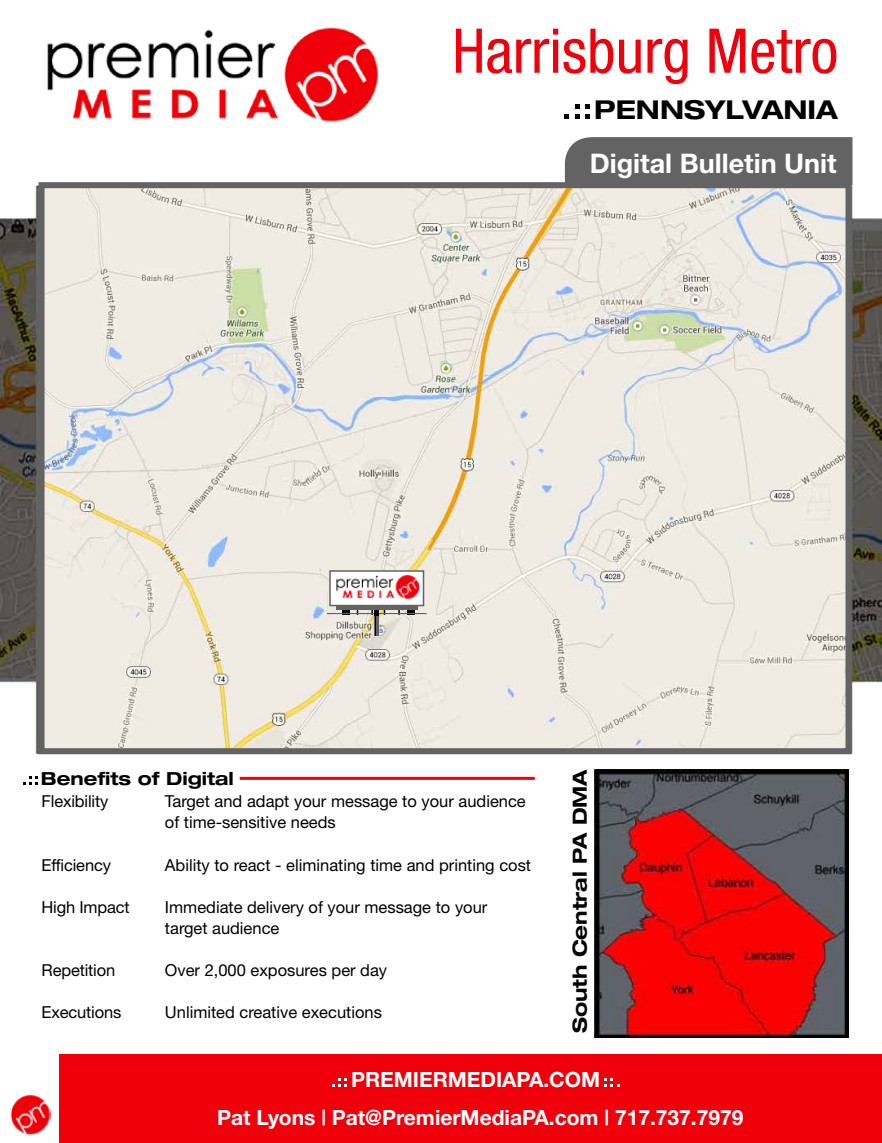
<style>
.page{position:relative;width:882px;height:1143px;background:#fff}
.page>*{position:absolute;margin:0;border:0;box-sizing:border-box;transform-origin:0 0}
.t1{font:condensed 61.65px "Helvetica Neue LT Std";color:#f0000b}
.t2{font:700 27px "Helvetica Neue";color:#fff}
.t3{font:700 expanded 25.95px "Helvetica Neue";color:#000}
.t4{font:700 21px "Helvetica Neue";color:#fff}
.t5{font:700 expanded 19.5px "Helvetica Neue";color:#000}
.t6{font:700 expanded 18px "Helvetica Neue";color:#000}
.t7{font:16.5px/21px "Helvetica Neue";color:#000}
</style>
<div class="page">
<img style="left:0;top:104px;width:882px;height:1017px">
<img style="left:594px;top:769px;width:255px;height:268px">
<img style="left:38px;top:27px;width:342px;height:98px">
<svg style="left:565px;top:115px;width:4px;height:4px"></svg>
<svg style="left:585px;top:115px;width:5px;height:4px"></svg>
<svg style="left:575px;top:115px;width:4px;height:4px"></svg>
<svg style="left:585px;top:105px;width:5px;height:4px"></svg>
<svg style="left:575px;top:105px;width:4px;height:4px"></svg>
<img style="left:9px;top:1093px;width:41px;height:42px">
<div style="left:59px;top:1054px;width:823px;height:88px;background:#ef000a"></div>
<svg style="left:23px;top:775px;width:15px;height:9px"></svg>
<hr style="left:240px;top:776px;width:295px;height:3px;background:#ef000a">
<div style="left:565px;top:137px;width:287px;height:45px;background:#636363"></div>
<svg style="left:332px;top:1078px;width:15px;height:8px"></svg>
<svg style="left:604px;top:1078px;width:15px;height:8px"></svg>
<img style="left:46px;top:189px;width:799px;height:558px">
<div style="left:39px;top:182px;width:813px;height:572px;border:6px solid #636363"></div>
<div style="left:329px;top:570px;width:95px;height:36px;background:#fff;border:2px solid #636363"></div>
<img style="left:336px;top:575px;width:84px;height:24px">
<div style="left:336px;top:605px;width:82px;height:5px;background:#636363"></div>
<svg style="left:342px;top:610px;width:7px;height:3px"></svg>
<svg style="left:407px;top:610px;width:8px;height:3px"></svg>
<hr style="left:327px;top:613px;width:100px;height:1px;background:#636363">
<svg style="left:371px;top:610px;width:14px;height:26px"></svg>
<h1 class="t1" style="left:452px;top:15px;width:387px">Harrisburg Metro</h1>
<h3 class="t3" style="left:594px;top:93px;width:245px">PENNSYLVANIA</h3>
<h2 class="t2" style="left:590px;top:146px;width:248px">Digital Bulletin Unit</h2>
<p class="t5" style="left:568px;top:1032px;width:266px;rotate:-90deg">South Central PA DMA</p>
<p class="t4" style="left:351px;top:1065px;width:251px">PREMIERMEDIAPA.COM</p>
<p class="t6" style="left:41px;top:766px;width:194px">Benefits of Digital</p>
<p class="t7" style="left:42px;top:790px;width:68px">Flexibility</p>
<p class="t7" style="left:165px;top:790px;width:362px">Target and adapt your message to your audience of time-sensitive needs</p>
<p class="t7" style="left:165px;top:853px;width:368px">Ability to react - eliminating time and printing cost</p>
<p class="t7" style="left:165px;top:895px;width:324px">Immediate delivery of your message to your target audience</p>
<p class="t7" style="left:165px;top:958px;width:224px">Over 2,000 exposures per day</p>
<p class="t7" style="left:165px;top:1000px;width:218px">Unlimited creative executions</p>
<p class="t7" style="left:42px;top:853px;width:71px">Efficiency</p>
<p class="t7" style="left:42px;top:895px;width:90px">High Impact</p>
<p class="t7" style="left:42px;top:958px;width:75px">Repetition</p>
<p class="t7" style="left:42px;top:1000px;width:81px">Executions</p>
<p class="t4" style="left:217px;top:1103px;width:528px">Pat Lyons | Pat@PremierMediaPA.com | 717.737.7979</p>
</div>
